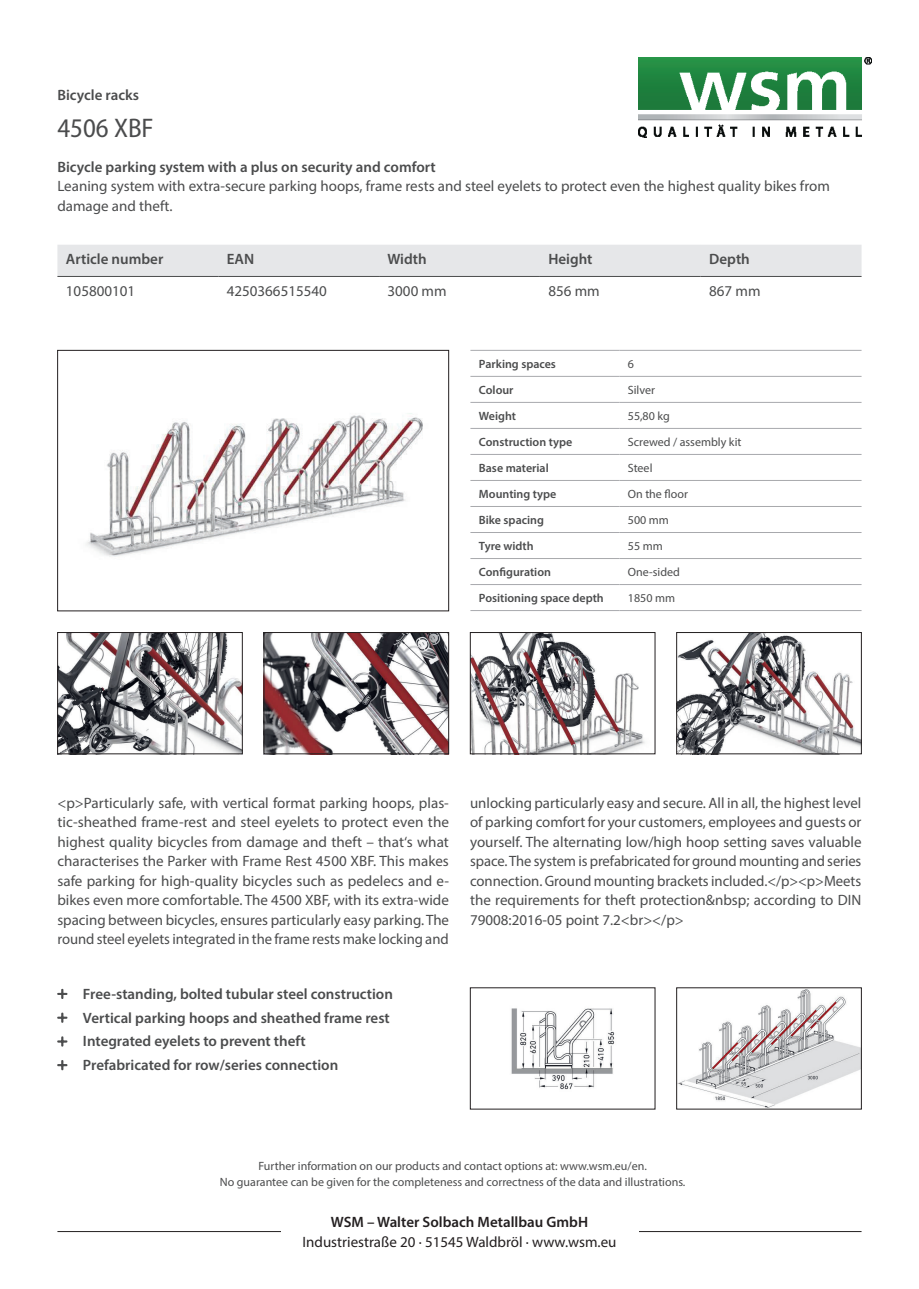
<style>
.page{position:relative;width:919px;height:1289px;background:#fff}
.page>*{position:absolute;margin:0;border:0;box-sizing:border-box;transform-origin:0 0}
.t1{font:semi-condensed 27px "Myriad Pro";color:#4b4c4d}
.t2{font:15px/19.5px "Myriad Pro";color:#4b4c4d;text-align:justify}
.t3{font:600 15px "Myriad Pro";color:#4b4c4d}
.t4{font:15px "Myriad Pro";color:#231f20}
.t5{font:600 15px "Myriad Pro";color:#231f20}
.t6{font:12px/16.5px "Myriad Pro";color:#4b4c4d;text-align:center}
.t7{font:600 12px "Myriad Pro";color:#4b4c4d}
</style>
<div class="page">
<img style="left:678px;top:989px;width:181px;height:118px">
<img style="left:511px;top:1008px;width:104px;height:82px">
<hr style="left:470px;top:350px;width:149px;height:1px;background:#a8a9ad">
<hr style="left:619px;top:350px;width:242px;height:1px;background:#a8a9ad">
<hr style="left:470px;top:376px;width:149px;height:1px;background:#a8a9ad">
<hr style="left:619px;top:376px;width:242px;height:1px;background:#a8a9ad">
<hr style="left:470px;top:402px;width:149px;height:1px;background:#a8a9ad">
<hr style="left:619px;top:402px;width:242px;height:1px;background:#a8a9ad">
<hr style="left:470px;top:428px;width:149px;height:1px;background:#a8a9ad">
<hr style="left:619px;top:428px;width:242px;height:1px;background:#a8a9ad">
<hr style="left:470px;top:454px;width:149px;height:1px;background:#a8a9ad">
<hr style="left:619px;top:454px;width:242px;height:1px;background:#a8a9ad">
<hr style="left:470px;top:480px;width:149px;height:1px;background:#a8a9ad">
<hr style="left:619px;top:480px;width:242px;height:1px;background:#a8a9ad">
<hr style="left:470px;top:506px;width:149px;height:1px;background:#a8a9ad">
<hr style="left:619px;top:506px;width:242px;height:1px;background:#a8a9ad">
<hr style="left:470px;top:532px;width:149px;height:1px;background:#a8a9ad">
<hr style="left:619px;top:532px;width:242px;height:1px;background:#a8a9ad">
<hr style="left:470px;top:558px;width:149px;height:1px;background:#a8a9ad">
<hr style="left:619px;top:558px;width:242px;height:1px;background:#a8a9ad">
<hr style="left:470px;top:584px;width:149px;height:1px;background:#a8a9ad">
<hr style="left:619px;top:584px;width:242px;height:1px;background:#a8a9ad">
<hr style="left:470px;top:610px;width:149px;height:1px;background:#a8a9ad">
<hr style="left:619px;top:610px;width:242px;height:1px;background:#a8a9ad">
<img style="left:86px;top:413px;width:337px;height:144px">
<div style="left:57px;top:350px;width:392px;height:261px;border:1px solid #231f20"></div>
<img style="left:59px;top:634px;width:181px;height:118px">
<div style="left:57px;top:632px;width:185px;height:122px;border:1px solid #231f20"></div>
<img style="left:266px;top:634px;width:181px;height:118px">
<div style="left:264px;top:632px;width:185px;height:122px;border:1px solid #231f20"></div>
<img style="left:678px;top:634px;width:181px;height:118px">
<div style="left:676px;top:632px;width:185px;height:122px;border:1px solid #231f20"></div>
<img style="left:472px;top:634px;width:173px;height:118px">
<div style="left:470px;top:632px;width:185px;height:122px;border:1px solid #231f20"></div>
<div style="left:57px;top:245px;width:804px;height:31px;background:#e6e7e9"></div>
<hr style="left:57px;top:276px;width:161px;height:1px;background:#4b4c4d">
<hr style="left:218px;top:276px;width:161px;height:1px;background:#4b4c4d">
<hr style="left:379px;top:276px;width:161px;height:1px;background:#4b4c4d">
<hr style="left:540px;top:276px;width:160px;height:1px;background:#4b4c4d">
<hr style="left:700px;top:276px;width:161px;height:1px;background:#4b4c4d">
<hr style="left:57px;top:1231px;width:804px;height:1px;background:#231f20">
<img style="left:638px;top:57px;width:233px;height:80px">
<div style="left:281px;top:1215px;width:357px;height:31px;background:#fff"></div>
<p class="t3" style="left:57px;top:85px;width:83px">Bicycle racks</p>
<p class="t1" style="left:57px;top:111px;width:98px">4506 XBF</p>
<p class="t3" style="left:57px;top:157px;width:380px">Bicycle parking system with a plus on security and comfort</p>
<p class="t2" style="left:57px;top:176px;width:773px">Leaning system with extra-secure parking hoops, frame rests and steel eyelets to protect even the highest quality bikes from damage and theft.</p>
<p class="t3" style="left:66px;top:250px;width:99px">Article number</p>
<p class="t3" style="left:227px;top:250px;width:29px">EAN</p>
<p class="t3" style="left:387px;top:250px;width:41px">Width</p>
<p class="t3" style="left:548px;top:250px;width:46px">Height</p>
<p class="t3" style="left:709px;top:250px;width:42px">Depth</p>
<p class="t2" style="left:66px;top:281px;width:71px">105800101</p>
<p class="t2" style="left:227px;top:281px;width:102px">4250366515540</p>
<p class="t2" style="left:387px;top:281px;width:60px">3000 mm</p>
<p class="t2" style="left:548px;top:281px;width:53px">856 mm</p>
<p class="t2" style="left:709px;top:281px;width:53px">867 mm</p>
<p class="t7" style="left:479px;top:356px;width:78px">Parking spaces</p>
<p class="t6" style="left:627px;top:355px;width:8px">6</p>
<p class="t7" style="left:479px;top:382px;width:36px">Colour</p>
<p class="t6" style="left:627px;top:381px;width:29px">Silver</p>
<p class="t7" style="left:479px;top:408px;width:39px">Weight</p>
<p class="t6" style="left:627px;top:407px;width:43px">55,80 kg</p>
<p class="t7" style="left:479px;top:434px;width:95px">Construction type</p>
<p class="t6" style="left:627px;top:433px;width:115px">Screwed / assembly kit</p>
<p class="t7" style="left:479px;top:460px;width:71px">Base material</p>
<p class="t6" style="left:627px;top:459px;width:26px">Steel</p>
<p class="t7" style="left:479px;top:486px;width:79px">Mounting type</p>
<p class="t6" style="left:627px;top:485px;width:62px">On the floor</p>
<p class="t7" style="left:479px;top:512px;width:67px">Bike spacing</p>
<p class="t6" style="left:627px;top:511px;width:43px">500 mm</p>
<p class="t7" style="left:479px;top:538px;width:56px">Tyre width</p>
<p class="t6" style="left:627px;top:537px;width:36px">55 mm</p>
<p class="t7" style="left:479px;top:564px;width:74px">Configuration</p>
<p class="t6" style="left:627px;top:563px;width:54px">One-sided</p>
<p class="t7" style="left:479px;top:590px;width:126px">Positioning space depth</p>
<p class="t6" style="left:627px;top:589px;width:49px">1850 mm</p>
<p class="t2" style="left:57px;top:792px;width:393px">&lt;p&gt;Particularly safe, with vertical format parking hoops, plas&shy;tic-sheathed frame-rest and steel eyelets to protect even the highest quality bicycles from damage and theft – that‘s what characterises the Parker with Frame Rest 4500 XBF. This makes safe parking for high-quality bicycles such as pedelecs and e&shy;bikes even more comfortable. The 4500 XBF, with its extra-wide spacing between bicycles, ensures particularly easy parking. The round steel eyelets integrated in the frame rests make locking and</p>
<p class="t2" style="left:470px;top:792px;width:393px">unlocking particularly easy and secure. All in all, the highest level of parking comfort for your customers, employees and guests or yourself. The alternating low/high hoop setting saves valuable space. The system is prefabricated for ground mounting and series connection. Ground mounting brackets included.&lt;/p&gt;&lt;p&gt;Meets the requirements for theft protection&amp;nbsp; according to DIN 79008:2016-05 point 7.2&lt;br&gt;&lt;/p&gt;</p>
<p class="t3" style="left:83px;top:984px;width:311px">Free-standing, bolted tubular steel construction</p>
<p class="t3" style="left:83px;top:1008px;width:308px">Vertical parking hoops and sheathed frame rest</p>
<p class="t3" style="left:83px;top:1031px;width:224px">Integrated eyelets to prevent theft</p>
<p class="t3" style="left:83px;top:1055px;width:257px">Prefabricated for row/series connection</p>
<p class="t6" style="left:220px;top:1157px;width:467px">Further information on our products and contact options at: www.wsm.eu/en.<br>No guarantee can be given for the completeness and correctness of the data and illustrations.</p>
<p class="t5" style="left:331px;top:1212px;width:259px">WSM – Walter Solbach Metallbau GmbH</p>
<p class="t4" style="left:302px;top:1232px;width:315px">Industriestraße 20 · 51545 Waldbröl · www.wsm.eu</p>
</div>
